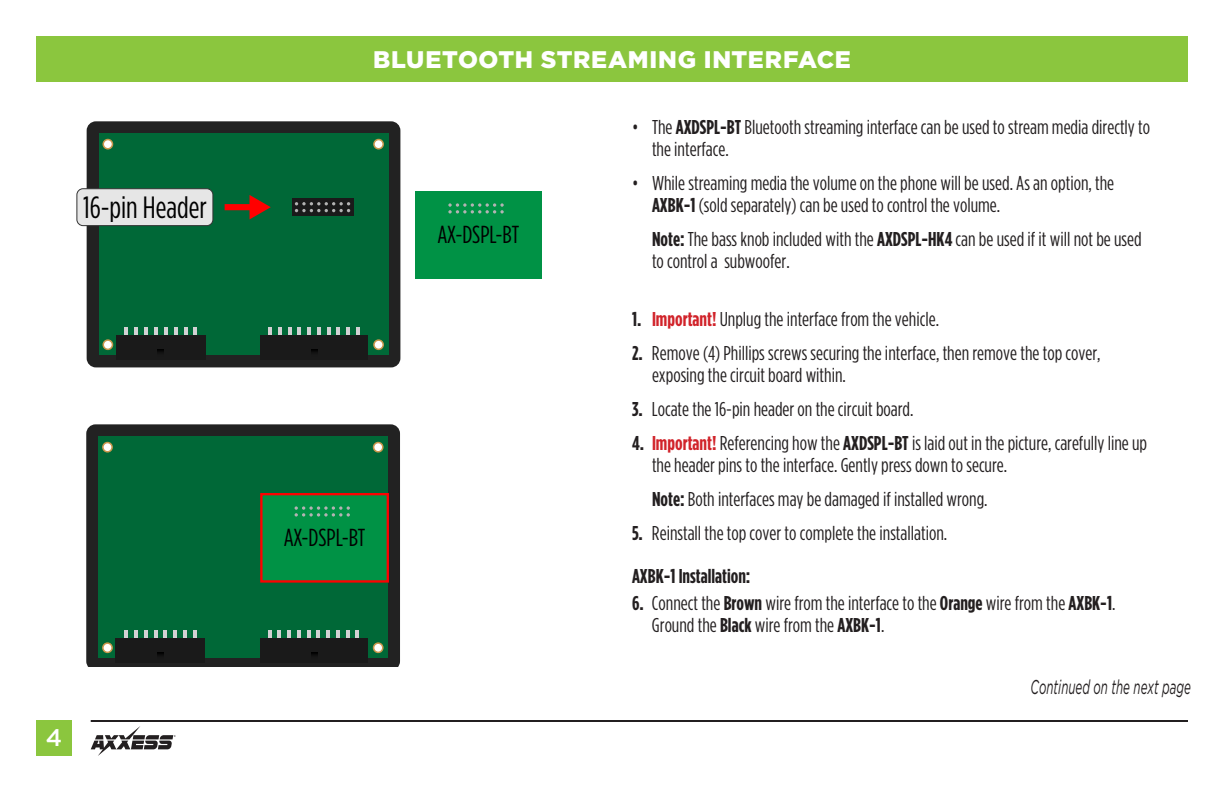
<style>
.page{position:relative;width:1224px;height:792px;background:#fff}
.page>*{position:absolute;margin:0;border:0;box-sizing:border-box;transform-origin:0 0}
.t1{font:30.8px "Gotham Condensed";color:#000}
.t2{font:24.6px "Gotham Condensed";letter-spacing:-.005em;color:#000}
.t3{font:900 24px "Gotham";letter-spacing:.025em;color:#fff}
.t4{font:500 24px "Gotham";color:#fff}
.t5{font:20px/22px "Gotham Condensed";color:#231f20}
.t6{font:italic 20px "Gotham";color:#231f20;scale:.58 1}
.s1{font-weight:700}
.s2{font-weight:700;color:#d1232a}
</style>
<div class="page">
<div style="left:36px;top:36px;width:1152px;height:45px;background:#8bc63e"></div>
<div style="left:36px;top:720px;width:36px;height:36px;background:#8bc63e"></div>
<hr style="left:91px;top:720px;width:1097px;height:2px;background:#231f20">
<svg style="left:91px;top:726px;width:85px;height:30px"></svg>
<div style="left:87px;top:121px;width:313px;height:246px;background:#222;border-radius:9px"></div>
<div style="left:99px;top:134px;width:289px;height:221px;background:#006837"></div>
<svg style="left:125px;top:327px;width:3px;height:9px"></svg>
<svg style="left:164px;top:327px;width:3px;height:9px"></svg>
<svg style="left:154px;top:327px;width:3px;height:9px"></svg>
<svg style="left:145px;top:327px;width:3px;height:9px"></svg>
<svg style="left:135px;top:327px;width:3px;height:9px"></svg>
<svg style="left:174px;top:327px;width:3px;height:9px"></svg>
<svg style="left:184px;top:327px;width:3px;height:9px"></svg>
<svg style="left:194px;top:327px;width:3px;height:9px"></svg>
<div style="left:116px;top:336px;width:89px;height:24px;background:#1a1a1a"></div>
<svg style="left:278px;top:327px;width:3px;height:9px"></svg>
<svg style="left:317px;top:327px;width:3px;height:9px"></svg>
<svg style="left:308px;top:327px;width:3px;height:9px"></svg>
<svg style="left:298px;top:327px;width:3px;height:9px"></svg>
<svg style="left:288px;top:327px;width:3px;height:9px"></svg>
<svg style="left:327px;top:327px;width:3px;height:9px"></svg>
<svg style="left:337px;top:327px;width:3px;height:9px"></svg>
<svg style="left:347px;top:327px;width:3px;height:9px"></svg>
<svg style="left:269px;top:327px;width:3px;height:9px"></svg>
<svg style="left:356px;top:327px;width:3px;height:9px"></svg>
<div style="left:260px;top:336px;width:108px;height:24px;background:#1a1a1a"></div>
<svg style="left:312px;top:349px;width:6px;height:3px"></svg>
<div style="left:103px;top:340px;width:9px;height:9px;background:#fff;border-radius:50%"></div>
<div style="left:102px;top:339px;width:11px;height:11px;border:2px solid #ca974d;border-radius:50%"></div>
<div style="left:374px;top:340px;width:9px;height:9px;background:#fff;border-radius:50%"></div>
<div style="left:373px;top:339px;width:11px;height:11px;border:2px solid #ca974d;border-radius:50%"></div>
<svg style="left:158px;top:349px;width:6px;height:3px"></svg>
<div style="left:103px;top:140px;width:9px;height:9px;background:#fff;border-radius:50%"></div>
<div style="left:102px;top:139px;width:11px;height:11px;border:2px solid #ca974d;border-radius:50%"></div>
<div style="left:77px;top:189px;width:136px;height:37px;background:#e6e6e6;border-radius:6px"></div>
<div style="left:77px;top:188px;width:136px;height:38px;border:1px solid #333;border-radius:6px"></div>
<div style="left:225px;top:204px;width:28px;height:6px;background:#f00"></div>
<svg style="left:250px;top:195px;width:21px;height:24px"></svg>
<div style="left:374px;top:140px;width:9px;height:9px;background:#fff;border-radius:50%"></div>
<div style="left:373px;top:139px;width:11px;height:11px;border:2px solid #ca974d;border-radius:50%"></div>
<div style="left:292px;top:198px;width:61px;height:18px;background:#1a1a1a"></div>
<svg style="left:295px;top:202px;width:55px;height:10px"></svg>
<div style="left:415px;top:191px;width:127px;height:87px;background:#009245"></div>
<svg style="left:448px;top:203px;width:56px;height:11px"></svg>
<svg style="left:86px;top:424px;width:314px;height:243px;background:#242a27"></svg>
<div style="left:99px;top:437px;width:289px;height:221px;background:#006837"></div>
<svg style="left:124px;top:630px;width:3px;height:9px"></svg>
<svg style="left:164px;top:630px;width:3px;height:9px"></svg>
<svg style="left:154px;top:630px;width:3px;height:9px"></svg>
<svg style="left:144px;top:630px;width:3px;height:9px"></svg>
<svg style="left:134px;top:630px;width:3px;height:9px"></svg>
<svg style="left:174px;top:630px;width:3px;height:9px"></svg>
<svg style="left:184px;top:630px;width:3px;height:9px"></svg>
<svg style="left:194px;top:630px;width:3px;height:9px"></svg>
<div style="left:116px;top:639px;width:89px;height:24px;background:#1a1a1a"></div>
<svg style="left:278px;top:630px;width:3px;height:9px"></svg>
<svg style="left:317px;top:630px;width:3px;height:9px"></svg>
<svg style="left:307px;top:630px;width:3px;height:9px"></svg>
<hr style="left:297px;top:630px;width:4px;height:10px;background:#d3d1d3">
<svg style="left:288px;top:630px;width:3px;height:9px"></svg>
<svg style="left:327px;top:630px;width:3px;height:9px"></svg>
<svg style="left:336px;top:630px;width:3px;height:9px"></svg>
<svg style="left:346px;top:630px;width:3px;height:9px"></svg>
<svg style="left:268px;top:630px;width:3px;height:9px"></svg>
<svg style="left:356px;top:630px;width:3px;height:9px"></svg>
<div style="left:260px;top:639px;width:107px;height:24px;background:#1a1a1a"></div>
<svg style="left:311px;top:653px;width:6px;height:2px"></svg>
<div style="left:103px;top:643px;width:9px;height:9px;background:#fff;border-radius:50%"></div>
<div style="left:102px;top:642px;width:11px;height:11px;border:2px solid #ca974d;border-radius:50%"></div>
<div style="left:374px;top:643px;width:9px;height:9px;background:#fff;border-radius:50%"></div>
<div style="left:373px;top:642px;width:11px;height:11px;border:2px solid #ca974d;border-radius:50%"></div>
<svg style="left:157px;top:653px;width:7px;height:2px"></svg>
<div style="left:103px;top:443px;width:9px;height:9px;background:#fff;border-radius:50%"></div>
<div style="left:102px;top:442px;width:11px;height:11px;border:2px solid #ca974d;border-radius:50%"></div>
<div style="left:374px;top:443px;width:9px;height:9px;background:#fff;border-radius:50%"></div>
<div style="left:373px;top:442px;width:11px;height:11px;border:2px solid #ca974d;border-radius:50%"></div>
<div style="left:261px;top:494px;width:127px;height:87px;background:#009245"></div>
<div style="left:260px;top:493px;width:129px;height:90px;border:2px solid #f00"></div>
<svg style="left:294px;top:506px;width:56px;height:11px"></svg>
<h1 class="t1" style="left:83px;top:191px;width:125px">16-pin Header</h1>
<p class="t4" style="left:46px;top:724px;width:18px">4</p>
<p class="t3" style="left:373px;top:46px;width:479px">BLUETOOTH STREAMING INTERFACE</p>
<p class="t2" style="left:438px;top:222px;width:83px">AX-DSPL-BT</p>
<p class="t2" style="left:284px;top:525px;width:83px">AX-DSPL-BT</p>
<p class="t5" style="left:652px;top:116px;width:500px;text-indent:-20px">• The <span class="s1">AXDSPL-BT</span> Bluetooth streaming interface can be used to stream media directly to the interface.</p>
<p class="t5" style="left:652px;top:172px;width:464px;text-indent:-20px">• While streaming media the volume on the phone will be used. As an option, the<br><span class="s1">AXBK-1</span> (sold separately) can be used to control the volume.</p>
<p class="t5" style="left:652px;top:228px;width:491px"><span class="s1">Note:</span> The bass knob included with the <span class="s1">AXDSPL-HK4</span> can be used if it will not be used to control a subwoofer.</p>
<p class="t5" style="left:632px;top:308px;width:309px"><span class="s1">1.</span> <span class="s2">Important!</span> Unplug the interface from the vehicle.</p>
<p class="t5" style="left:652px;top:342px;width:450px;text-indent:-20px"><span class="s1">2.</span> Remove (4) Phillips screws securing the interface, then remove the top cover, exposing the circuit board within.</p>
<p class="t5" style="left:632px;top:397px;width:283px"><span class="s1">3.</span> Locate the 16-pin header on the circuit board.</p>
<p class="t5" style="left:652px;top:431px;width:497px;text-indent:-20px"><span class="s1">4.</span> <span class="s2">Important!</span> Referencing how the <span class="s1">AXDSPL-BT</span> is laid out in the picture, carefully line up the header pins to the interface. Gently press down to secure.</p>
<p class="t5" style="left:652px;top:487px;width:337px"><span class="s1">Note:</span> Both interfaces may be damaged if installed wrong.</p>
<p class="t5" style="left:632px;top:511px;width:317px;line-height:43px"><span class="s1">5.</span> Reinstall the top cover to complete the installation.<br><span class="s1">AXBK-1 Installation:</span></p>
<p class="t5" style="left:652px;top:592px;width:465px;text-indent:-20px"><span class="s1">6.</span> Connect the <span class="s1">Brown</span> wire from the interface to the <span class="s1">Orange</span> wire from the <span class="s1">AXBK-1</span>.<br>Ground the <span class="s1">Black</span> wire from the <span class="s1">AXBK-1</span>.</p>
<p class="t6" style="left:1031px;top:676px;width:278px">Continued on the next page</p>
</div>
